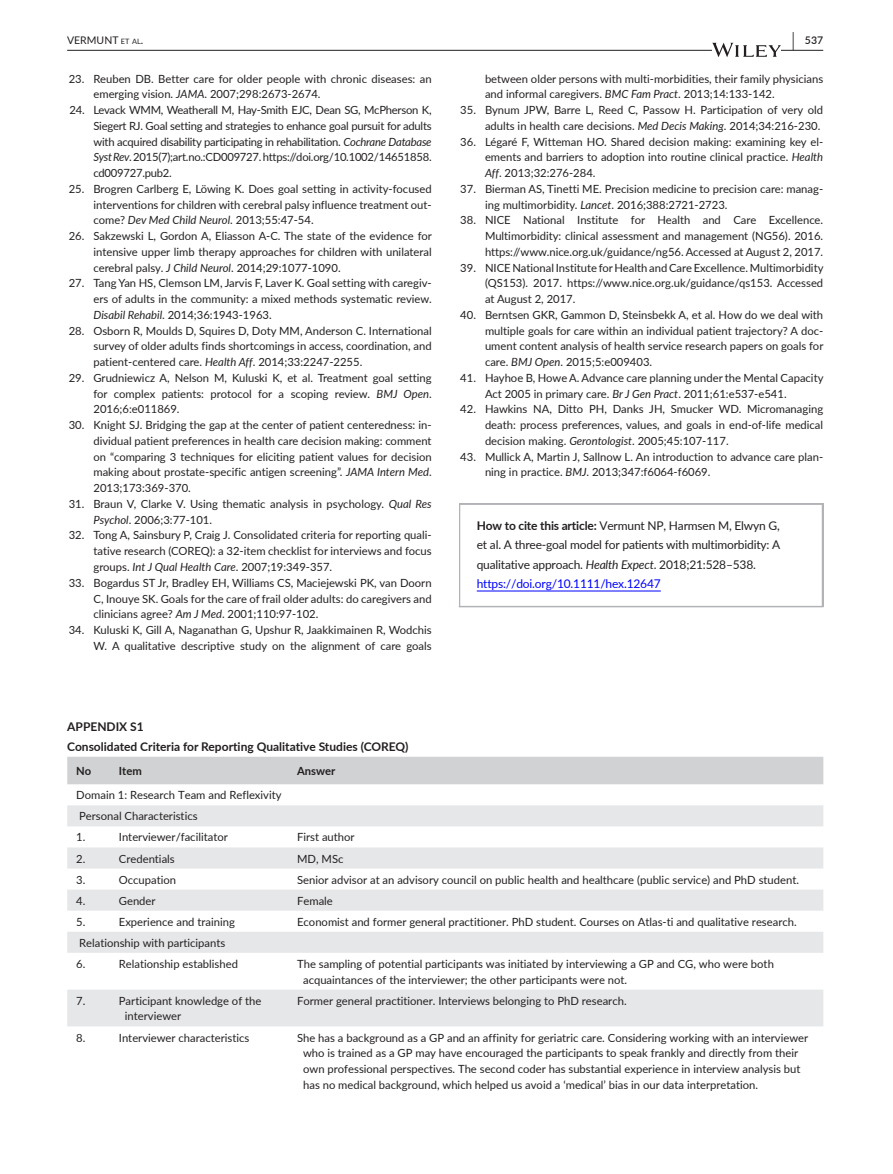
<style>
.page{position:relative;width:893px;height:1174px;background:#fff}
.page>*{position:absolute;margin:0;border:0;box-sizing:border-box;transform-origin:0 0}
.t1{font:600 19.5px "Lato";color:#231f20;scale:.48 1}
.t2{font:12px/19.5px "Lato";letter-spacing:-.015em;color:#231f20}
.t3{font:700 12px/19.5px "Lato";color:#231f20}
.t4{font:11.25px/15.8px "Lato";color:#231f20;text-align:justify}
.t5{font:700 11.25px "Lato";color:#231f20}
.t6{font:10.5px "Lato";color:#231f20}
.t7{font:600 10.5px "Lato";color:#231f20}
.s1{font-size:7.35px}
.s2{font-style:italic}
.s3{font-weight:700}
.s4{color:#00f}
</style>
<div class="page">
<hr style="left:67px;top:50px;width:756px;height:1px;background:#231f20">
<svg style="left:712px;top:43px;width:69px;height:14px"></svg>
<div style="left:67px;top:756px;width:756px;height:28px;background:#d1d2d4"></div>
<svg style="left:67px;top:805px;width:756px;height:221px;fill:#e6e7e9"></svg>
<div style="left:459px;top:503px;width:364px;height:104px;background:#b2b3b7"></div>
<div style="left:460px;top:505px;width:362px;height:120px;background:#fff"></div>
<hr style="left:459px;top:606px;width:364px;height:1px;background:#b2b3b7">
<hr style="left:477px;top:591px;width:184px;height:1px;background:#00f">
<h1 class="t1" style="left:792px;top:26px;width:7px">|</h1>
<p class="t6" style="left:67px;top:33px;width:78px">VERMUNT <span class="s1">et al</span>.</p>
<p class="t7" style="left:805px;top:33px;width:20px">537</p>
<p class="t4" style="left:93px;top:70px;width:340px;text-indent:-25px">23. Reuben DB. Better care for older people with chronic diseases: an emerging vision. <span class="s2">JAMA</span>. 2007;298:2673‐2674.</p>
<p class="t4" style="left:93px;top:102px;width:340px;text-indent:-24px">24. Levack WMM, Weatherall M, Hay-Smith EJC, Dean SG, McPherson K, Siegert RJ. Goal setting and strategies to enhance goal pursuit for adults with acquired disability participating in rehabilitation. <span class="s2">Cochrane Database Syst Rev</span>. 2015(7);art.no.:CD009727. https://doi.org/10.1002/14651858. cd009727.pub2.</p>
<p class="t4" style="left:93px;top:180px;width:340px;text-indent:-25px">25. Brogren Carlberg E, Löwing K. Does goal setting in activity-focused interventions for children with cerebral palsy influence treatment out&shy;come? <span class="s2">Dev Med Child Neurol</span>. 2013;55:47‐54.</p>
<p class="t4" style="left:93px;top:228px;width:340px;text-indent:-25px">26. Sakzewski L, Gordon A, Eliasson A-C. The state of the evidence for intensive upper limb therapy approaches for children with unilateral cerebral palsy. <span class="s2">J Child Neurol</span>. 2014;29:1077‐1090.</p>
<p class="t4" style="left:93px;top:275px;width:340px;text-indent:-25px">27. Tang Yan HS, Clemson LM, Jarvis F, Laver K. Goal setting with caregiv&shy;ers of adults in the community: a mixed methods systematic review.<br><span class="s2">Disabil Rehabil</span>. 2014;36:1943‐1963.</p>
<p class="t4" style="left:93px;top:322px;width:340px;text-indent:-25px">28. Osborn R, Moulds D, Squires D, Doty MM, Anderson C. International survey of older adults finds shortcomings in access, coordination, and patient-centered care. <span class="s2">Health Aff</span>. 2014;33:2247‐2255.</p>
<p class="t4" style="left:93px;top:369px;width:340px;text-indent:-25px">29. Grudniewicz A, Nelson M, Kuluski K, et al. Treatment goal setting for complex patients: protocol for a scoping review. <span class="s2">BMJ Open</span>.<br>2016;6:e011869.</p>
<p class="t4" style="left:93px;top:417px;width:340px;text-indent:-25px">30. Knight SJ. Bridging the gap at the center of patient centeredness: in&shy;dividual patient preferences in health care decision making: comment on “comparing 3 techniques for eliciting patient values for decision making about prostate-specific antigen screening”. <span class="s2">JAMA Intern Med</span>.<br>2013;173:369‐370.</p>
<p class="t4" style="left:93px;top:495px;width:340px;text-indent:-25px">31. Braun V, Clarke V. Using thematic analysis in psychology. <span class="s2">Qual Res<br>Psychol</span>. 2006;3:77‐101.</p>
<p class="t4" style="left:93px;top:527px;width:340px;text-indent:-25px">32. Tong A, Sainsbury P, Craig J. Consolidated criteria for reporting quali&shy;tative research (COREQ): a 32-item checklist for interviews and focus groups. <span class="s2">Int J Qual Health Care</span>. 2007;19:349‐357.</p>
<p class="t4" style="left:93px;top:574px;width:340px;text-indent:-25px">33. Bogardus ST Jr, Bradley EH, Williams CS, Maciejewski PK, van Doorn C, Inouye SK. Goals for the care of frail older adults: do caregivers and clinicians agree? <span class="s2">Am J Med</span>. 2001;110:97‐102.</p>
<p class="t4" style="left:69px;top:621px;width:364px;text-align:right">34. Kuluski K, Gill A, Naganathan G, Upshur R, Jaakkimainen R, Wodchis<br>W. A qualitative descriptive study on the alignment of care goals</p>
<p class="t3" style="left:67px;top:716px;width:343px">APPENDIX S1<br>Consolidated Criteria for Reporting Qualitative Studies (COREQ)</p>
<p class="t5" style="left:76px;top:762px;width:17px">No</p>
<p class="t5" style="left:119px;top:762px;width:24px">Item</p>
<p class="t5" style="left:297px;top:762px;width:40px">Answer</p>
<p class="t4" style="left:76px;top:784px;width:207px;line-height:21px;text-align:left">Domain 1: Research Team and Reflexivity<br>Personal Characteristics<br>1.</p>
<p class="t4" style="left:119px;top:829px;width:110px">Interviewer/facilitator</p>
<p class="t4" style="left:297px;top:829px;width:59px">First author</p>
<p class="t4" style="left:485px;top:70px;width:340px">between older persons with multi-morbidities, their family physicians and informal caregivers. <span class="s2">BMC Fam Pract</span>. 2013;14:133‐142.</p>
<p class="t4" style="left:460px;top:102px;width:364px;text-align:right">35. Bynum JPW, Barre L, Reed C, Passow H. Participation of very old adults in health care decisions. <span class="s2">Med Decis Making</span>. 2014;34:216‐230.</p>
<p class="t4" style="left:485px;top:133px;width:340px;text-indent:-25px">36. Légaré F, Witteman HO. Shared decision making: examining key el&shy;ements and barriers to adoption into routine clinical practice. <span class="s2">Health Aff</span>. 2013;32:276‐284.</p>
<p class="t4" style="left:485px;top:180px;width:340px;text-indent:-25px">37. Bierman AS, Tinetti ME. Precision medicine to precision care: manag&shy;ing multimorbidity. <span class="s2">Lancet</span>. 2016;388:2721‐2723.</p>
<p class="t4" style="left:485px;top:212px;width:340px;text-indent:-25px">38. NICE National Institute for Health and Care Excellence.<br>Multimorbidity: clinical assessment and management (NG56). 2016. https://www.nice.org.uk/guidance/ng56. Accessed at August 2, 2017.</p>
<p class="t4" style="left:485px;top:259px;width:340px;text-indent:-25px">39. NICE National Institute for Health and Care Excellence. Multimorbidity (QS153). 2017. https://www.nice.org.uk/guidance/qs153. Accessed at August 2, 2017.</p>
<p class="t4" style="left:485px;top:306px;width:340px;text-indent:-25px">40. Berntsen GKR, Gammon D, Steinsbekk A, et al. How do we deal with multiple goals for care within an individual patient trajectory? A doc&shy;ument content analysis of health service research papers on goals for care. <span class="s2">BMJ Open</span>. 2015;5:e009403.</p>
<p class="t4" style="left:485px;top:369px;width:340px;text-indent:-25px">41. Hayhoe B, Howe A. Advance care planning under the Mental Capacity<br>Act 2005 in primary care. <span class="s2">Br J Gen Pract</span>. 2011;61:e537‐e541.</p>
<p class="t4" style="left:485px;top:401px;width:340px;text-indent:-25px">42. Hawkins NA, Ditto PH, Danks JH, Smucker WD. Micromanaging death: process preferences, values, and goals in end-of-life medical decision making. <span class="s2">Gerontologist</span>. 2005;45:107‐117.</p>
<p class="t4" style="left:485px;top:448px;width:340px;text-indent:-25px">43. Mullick A, Martin J, Sallnow L. An introduction to advance care plan&shy;ning in practice. <span class="s2">BMJ</span>. 2013;347:f6064‐f6069.</p>
<p class="t2" style="left:477px;top:515px;width:305px"><span class="s3">How to cite this article:</span> Vermunt NP, Harmsen M, Elwyn G, et al. A three-goal model for patients with multimorbidity: A qualitative approach. <span class="s2">Health Expect</span>. 2018;21:528–538. <span class="s4">https://doi.org/10.1111/hex.12647</span></p>
<p class="t4" style="left:76px;top:850px;width:11px">2.</p>
<p class="t4" style="left:119px;top:850px;width:57px">Credentials</p>
<p class="t4" style="left:297px;top:850px;width:48px">MD, MSc</p>
<p class="t4" style="left:76px;top:871px;width:11px">3.</p>
<p class="t4" style="left:119px;top:871px;width:59px">Occupation</p>
<p class="t4" style="left:297px;top:871px;width:503px">Senior advisor at an advisory council on public health and healthcare (public service) and PhD student.</p>
<p class="t4" style="left:76px;top:892px;width:11px">4.</p>
<p class="t4" style="left:119px;top:892px;width:38px">Gender</p>
<p class="t4" style="left:297px;top:892px;width:37px">Female</p>
<p class="t4" style="left:76px;top:913px;width:11px">5.</p>
<p class="t4" style="left:119px;top:913px;width:118px">Experience and training</p>
<p class="t4" style="left:297px;top:913px;width:501px">Economist and former general practitioner. PhD student. Courses on Atlas-ti and qualitative research.</p>
<p class="t4" style="left:76px;top:931px;width:151px;line-height:21px">Relationship with participants<br>6.</p>
<p class="t4" style="left:119px;top:955px;width:121px">Relationship established</p>
<p class="t4" style="left:303px;top:955px;width:472px;text-indent:-6px">The sampling of potential participants was initiated by interviewing a GP and CG, who were both acquaintances of the interviewer; the other participants were not.</p>
<p class="t4" style="left:76px;top:992px;width:11px">7.</p>
<p class="t4" style="left:125px;top:992px;width:138px;text-indent:-6px">Participant knowledge of the interviewer</p>
<p class="t4" style="left:297px;top:992px;width:331px">Former general practitioner. Interviews belonging to PhD research.</p>
<p class="t4" style="left:76px;top:1029px;width:11px">8.</p>
<p class="t4" style="left:119px;top:1029px;width:132px">Interviewer characteristics</p>
<p class="t4" style="left:303px;top:1029px;width:507px;text-align:left;text-indent:-6px">She has a background as a GP and an affinity for geriatric care. Considering working with an interviewer who is trained as a GP may have encouraged the participants to speak frankly and directly from their own professional perspectives. The second coder has substantial experience in interview analysis but has no medical background, which helped us avoid a ‘medical’ bias in our data interpretation.</p>
</div>
